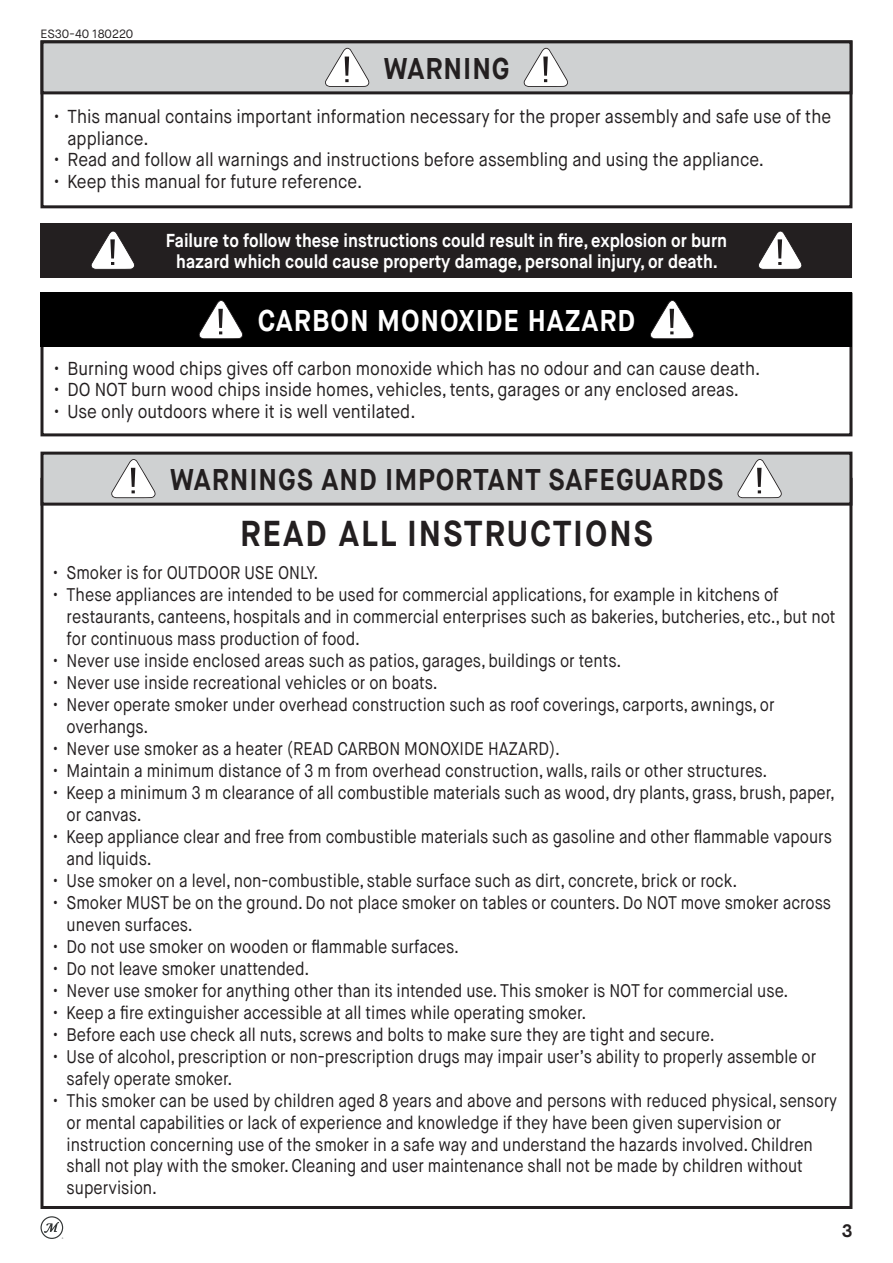
<style>
.page{position:relative;width:893px;height:1263px;background:#fff}
.page>*{position:absolute;margin:0;border:0;box-sizing:border-box;transform-origin:0 0}
.t1{font:700 36px "Maison Neue";letter-spacing:.06em;color:#231f20;scale:.9 1}
.t2{font:700 30px "Maison Neue";letter-spacing:.035em;color:#231f20;scale:.9 1}
.t3{font:700 30px "Maison Neue";letter-spacing:.035em;color:#fff;scale:.9 1}
.t4{font:18.75px/21.6px "Maison Neue";color:#231f20;scale:.9 1}
.t5{font:700 18.75px "Maison Neue";color:#fff;scale:.9 1}
.t6{font:18.3px/21.9px "Maison Neue";color:#231f20;scale:.87 1}
.t7{font:700 18px "Maison Neue";color:#231f20}
.t8{font:12px "Maison Neue";color:#231f20}
</style>
<div class="page">
<svg style="left:40px;top:1216px;width:23px;height:23px"></svg>
<div style="left:40px;top:40px;width:812px;height:168px;border:3px solid #231f20"></div>
<div style="left:40px;top:293px;width:812px;height:143px;border:3px solid #231f20"></div>
<div style="left:40px;top:293px;width:812px;height:54px;background:#000"></div>
<svg style="left:199px;top:300px;width:44px;height:39px"></svg>
<svg style="left:650px;top:300px;width:44px;height:39px"></svg>
<div style="left:42px;top:453px;width:809px;height:51px;background:#cfd1d2"></div>
<div style="left:40px;top:452px;width:812px;height:54px;border:3px solid #231f20"></div>
<svg style="left:111px;top:459px;width:45px;height:39px"></svg>
<svg style="left:737px;top:459px;width:45px;height:39px"></svg>
<div style="left:42px;top:42px;width:809px;height:51px;background:#cfd1d2"></div>
<div style="left:40px;top:40px;width:812px;height:54px;border:3px solid #231f20"></div>
<svg style="left:325px;top:48px;width:45px;height:39px"></svg>
<svg style="left:523px;top:48px;width:45px;height:39px"></svg>
<div style="left:40px;top:223px;width:812px;height:54px;background:#231f20"></div>
<svg style="left:91px;top:231px;width:44px;height:39px"></svg>
<svg style="left:758px;top:231px;width:44px;height:39px"></svg>
<p class="t8" style="left:40px;top:26px;width:94px">ES30-40 180220</p>
<p class="t2" style="left:383px;top:50px;width:142px">WARNING</p>
<p class="t4" style="left:68px;top:106px;width:850px;text-indent:-14px">• This manual contains important information necessary for the proper assembly and safe use of the appliance.</p>
<p class="t4" style="left:54px;top:149px;width:790px">• Read and follow all warnings and instructions before assembling and using the appliance.</p>
<p class="t4" style="left:54px;top:171px;width:344px">• Keep this manual for future reference.</p>
<p class="t5" style="left:166px;top:228px;width:625px">Failure to follow these instructions could result in fire, explosion or burn</p>
<p class="t5" style="left:176px;top:250px;width:604px">hazard which could cause property damage, personal injury, or death.</p>
<p class="t3" style="left:258px;top:302px;width:421px">CARBON MONOXIDE HAZARD</p>
<p class="t4" style="left:54px;top:358px;width:786px">• Burning wood chips gives off carbon monoxide which has no odour and can cause death.</p>
<p class="t4" style="left:54px;top:379px;width:763px">• DO NOT burn wood chips inside homes, vehicles, tents, garages or any enclosed areas.</p>
<p class="t4" style="left:54px;top:401px;width:403px">• Use only outdoors where it is well ventilated.</p>
<p class="t2" style="left:170px;top:461px;width:616px">WARNINGS AND IMPORTANT SAFEGUARDS</p>
<p class="t1" style="left:240px;top:510px;width:460px">READ ALL INSTRUCTIONS</p>
<p class="t6" style="left:53px;top:562px;width:306px">• Smoker is for OUTDOOR USE ONLY.</p>
<p class="t6" style="left:67px;top:584px;width:885px;text-indent:-14px">• These appliances are intended to be used for commercial applications, for example in kitchens of restaurants, canteens, hospitals and in commercial enterprises such as bakeries, butcheries, etc., but not for continuous mass production of food.</p>
<p class="t6" style="left:53px;top:650px;width:655px">• Never use inside enclosed areas such as patios, garages, buildings or tents.</p>
<p class="t6" style="left:53px;top:672px;width:444px">• Never use inside recreational vehicles or on boats.</p>
<p class="t6" style="left:67px;top:694px;width:815px;text-indent:-14px">• Never operate smoker under overhead construction such as roof coverings, carports, awnings, or overhangs.</p>
<p class="t6" style="left:53px;top:738px;width:584px">• Never use smoker as a heater (READ CARBON MONOXIDE HAZARD).</p>
<p class="t6" style="left:53px;top:760px;width:823px">• Maintain a minimum distance of 3 m from overhead construction, walls, rails or other structures.</p>
<p class="t6" style="left:67px;top:782px;width:885px;text-indent:-14px">• Keep a minimum 3 m clearance of all combustible materials such as wood, dry plants, grass, brush, paper, or canvas.</p>
<p class="t6" style="left:67px;top:826px;width:881px;text-indent:-14px">• Keep appliance clear and free from combustible materials such as gasoline and other flammable vapours and liquids.</p>
<p class="t6" style="left:53px;top:870px;width:788px">• Use smoker on a level, non-combustible, stable surface such as dirt, concrete, brick or rock.</p>
<p class="t6" style="left:67px;top:892px;width:880px;text-indent:-14px">• Smoker MUST be on the ground. Do not place smoker on tables or counters. Do NOT move smoker across uneven surfaces.</p>
<p class="t6" style="left:53px;top:936px;width:468px">• Do not use smoker on wooden or flammable surfaces.</p>
<p class="t6" style="left:53px;top:958px;width:296px">• Do not leave smoker unattended.</p>
<p class="t6" style="left:53px;top:980px;width:847px">• Never use smoker for anything other than its intended use. This smoker is NOT for commercial use.</p>
<p class="t6" style="left:53px;top:1001px;width:614px">• Keep a fire extinguisher accessible at all times while operating smoker.</p>
<p class="t6" style="left:53px;top:1023px;width:762px">• Before each use check all nuts, screws and bolts to make sure they are tight and secure.</p>
<p class="t6" style="left:67px;top:1045px;width:863px;text-indent:-14px">• Use of alcohol, prescription or non-prescription drugs may impair user’s ability to properly assemble or safely operate smoker.</p>
<p class="t6" style="left:67px;top:1089px;width:887px;text-indent:-14px">• This smoker can be used by children aged 8 years and above and persons with reduced physical, sensory or mental capabilities or lack of experience and knowledge if they have been given supervision or instruction concerning use of the smoker in a safe way and understand the hazards involved. Children shall not play with the smoker. Cleaning and user maintenance shall not be made by children without supervision.</p>
<p class="t7" style="left:842px;top:1219px;width:12px">3</p>
</div>
